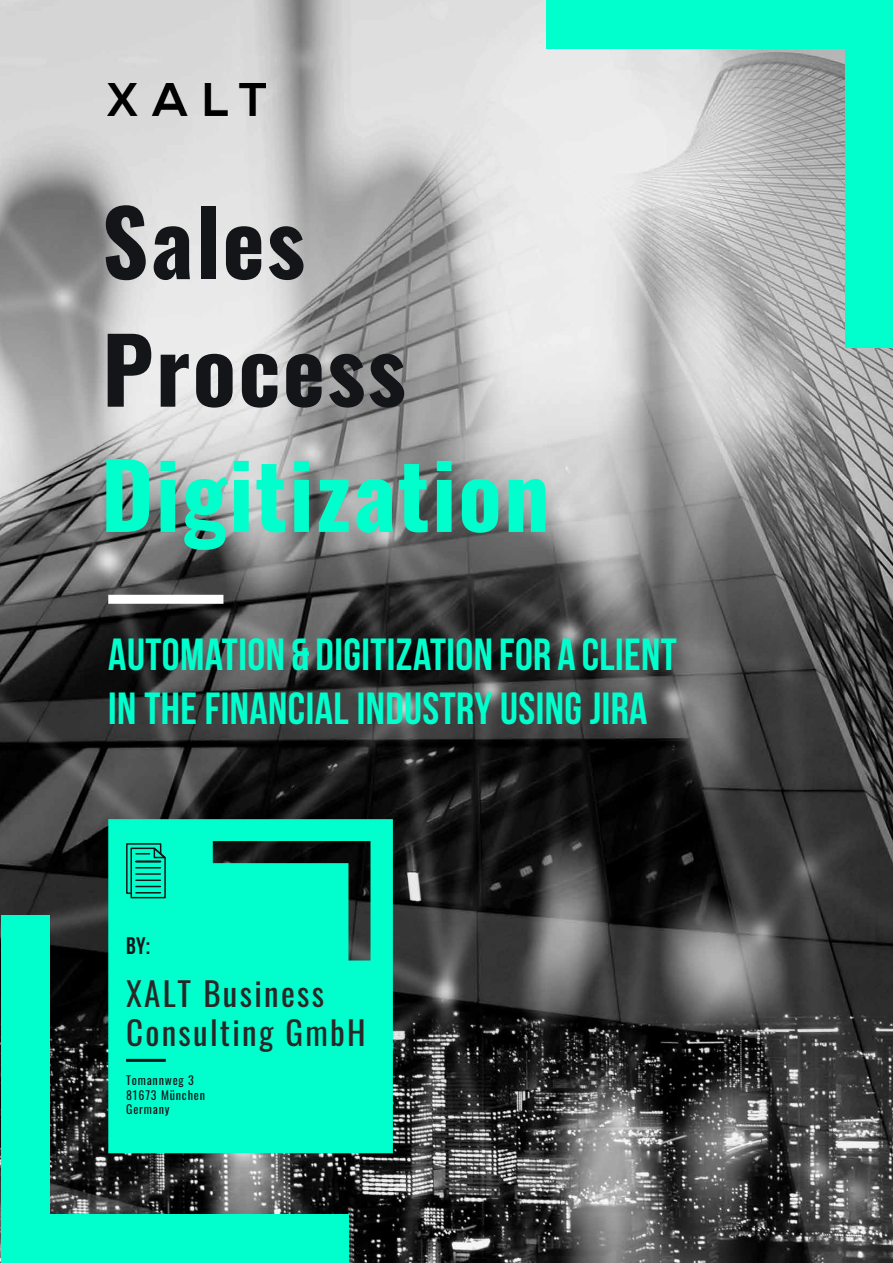
<style>
.page{position:relative;width:893px;height:1263px;background:#fff}
.page>*{position:absolute;margin:0;border:0;box-sizing:border-box;transform-origin:0 0}
.t1{font:700 90px "Oswald";letter-spacing:.025em;color:#141519}
.t2{font:700 90px "Oswald";letter-spacing:.025em;color:#01ffcd}
.t3{font:700 45px/54px "Bebas Neue";letter-spacing:.01em;color:#01ffcd}
.t4{font:33px/39.6px "Oswald";letter-spacing:.07em;color:#282827}
.t5{font:700 24px "Bebas Neue";color:#141519}
.t6{font:12px/14.4px "Oswald";letter-spacing:.07em;color:#141519}
</style>
<div class="page">
<img style="left:0;top:0;width:893px;height:1263px">
<svg style="left:108px;top:819px;width:285px;height:334px;background:#02f0c1"></svg>
<div style="left:845px;top:0;width:48px;height:348px;background:#01ffcd"></div>
<div style="left:1px;top:915px;width:48px;height:348px;background:#01ffcd"></div>
<div style="left:1px;top:1214px;width:347px;height:49px;background:#01ffcd"></div>
<div style="left:546px;top:0;width:347px;height:49px;background:#01ffcd"></div>
<div style="left:108px;top:595px;width:115px;height:9px;background:#fff"></div>
<hr style="left:126px;top:1059px;width:40px;height:3px;background:#141519">
<div style="left:126px;top:843px;width:35px;height:51px;border:2px solid #141519"></div>
<svg style="left:130px;top:846px;width:39px;height:53px;background:#05c09c"></svg>
<img style="left:107px;top:83px;width:158px;height:32px">
<h1 class="t1" style="left:102px;top:195px;width:205px">Sales</h1>
<h1 class="t1" style="left:102px;top:323px;width:305px">Process</h1>
<h1 class="t2" style="left:101px;top:448px;width:450px">Digitization</h1>
<p class="t3" style="left:108px;top:627px;width:570px">AUTOMATION &amp; DIGITIZATION FOR A CLIENT<br>IN THE FINANCIAL INDUSTRY USING JIRA</p>
<p class="t5" style="left:126px;top:932px;width:26px">BY:</p>
<p class="t4" style="left:126px;top:970px;width:241px">XALT Business<br>Consulting GmbH</p>
<p class="t6" style="left:126px;top:1072px;width:81px">Tomannweg 3<br>81673 München<br>Germany</p>
</div>
